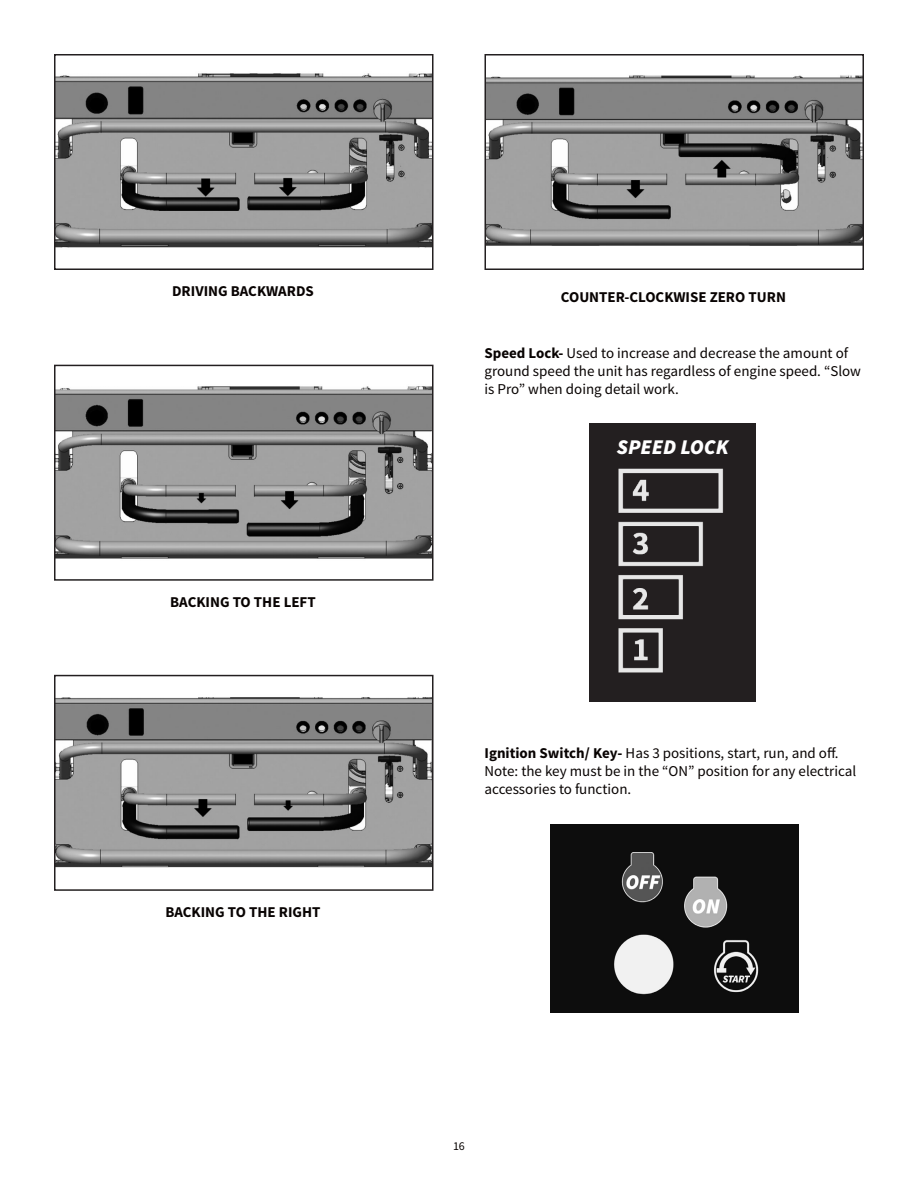
<style>
.page{position:relative;width:918px;height:1188px;background:#fff}
.page>*{position:absolute;margin:0;border:0;box-sizing:border-box;transform-origin:0 0}
.Fine_print{font:italic 900 21px "Source Sans Pro";color:#fff}
.Copy{font:15px/18px "Source Sans Pro";color:#080302}
.Copy-2{font:700 15px "Source Sans Pro";color:#080302}
.t1{font:12px "Source Sans Pro";color:#080302}
.s1{font-weight:700}
</style>
<div class="page">
<img style="left:487px;top:75px;width:374px;height:171px">
<div style="left:484px;top:54px;width:380px;height:216px;border:2px solid #231f20"></div>
<div style="left:590px;top:423px;width:166px;height:278px;background:#231f20"></div>
<img style="left:589px;top:446px;width:135px;height:234px">
<img style="left:550px;top:824px;width:249px;height:188px">
<img style="left:57px;top:73px;width:374px;height:175px">
<div style="left:54px;top:54px;width:380px;height:216px;border:2px solid #231f20"></div>
<img style="left:57px;top:386px;width:374px;height:173px">
<div style="left:54px;top:365px;width:380px;height:216px;border:2px solid #231f20"></div>
<img style="left:57px;top:697px;width:374px;height:171px">
<div style="left:54px;top:675px;width:380px;height:216px;border:2px solid #231f20"></div>
<p class="Copy-2" style="left:172px;top:281px;width:143px">DRIVING BACKWARDS</p>
<p class="Copy-2" style="left:170px;top:592px;width:147px">BACKING TO THE LEFT</p>
<p class="Copy-2" style="left:165px;top:902px;width:157px">BACKING TO THE RIGHT</p>
<p class="Copy-2" style="left:561px;top:287px;width:227px">COUNTER-CLOCKWISE ZERO TURN</p>
<p class="Copy" style="left:484px;top:344px;width:378px"><span class="s1">Speed Lock-</span> Used to increase and decrease the amount of ground speed the unit has regardless of engine speed. “Slow is Pro” when doing detail work.</p>
<p class="Fine_print" style="left:617px;top:433px;width:114px">SPEED LOCK</p>
<p class="Copy" style="left:484px;top:744px;width:356px"><span class="s1">Ignition Switch/ Key-</span> Has 3 positions, start, run, and off.</p>
<p class="Copy" style="left:484px;top:762px;width:373px">Note: the key must be in the “ON” position for any electrical accessories to function.</p>
<p class="t1" style="left:453px;top:1138px;width:13px">16</p>
</div>
